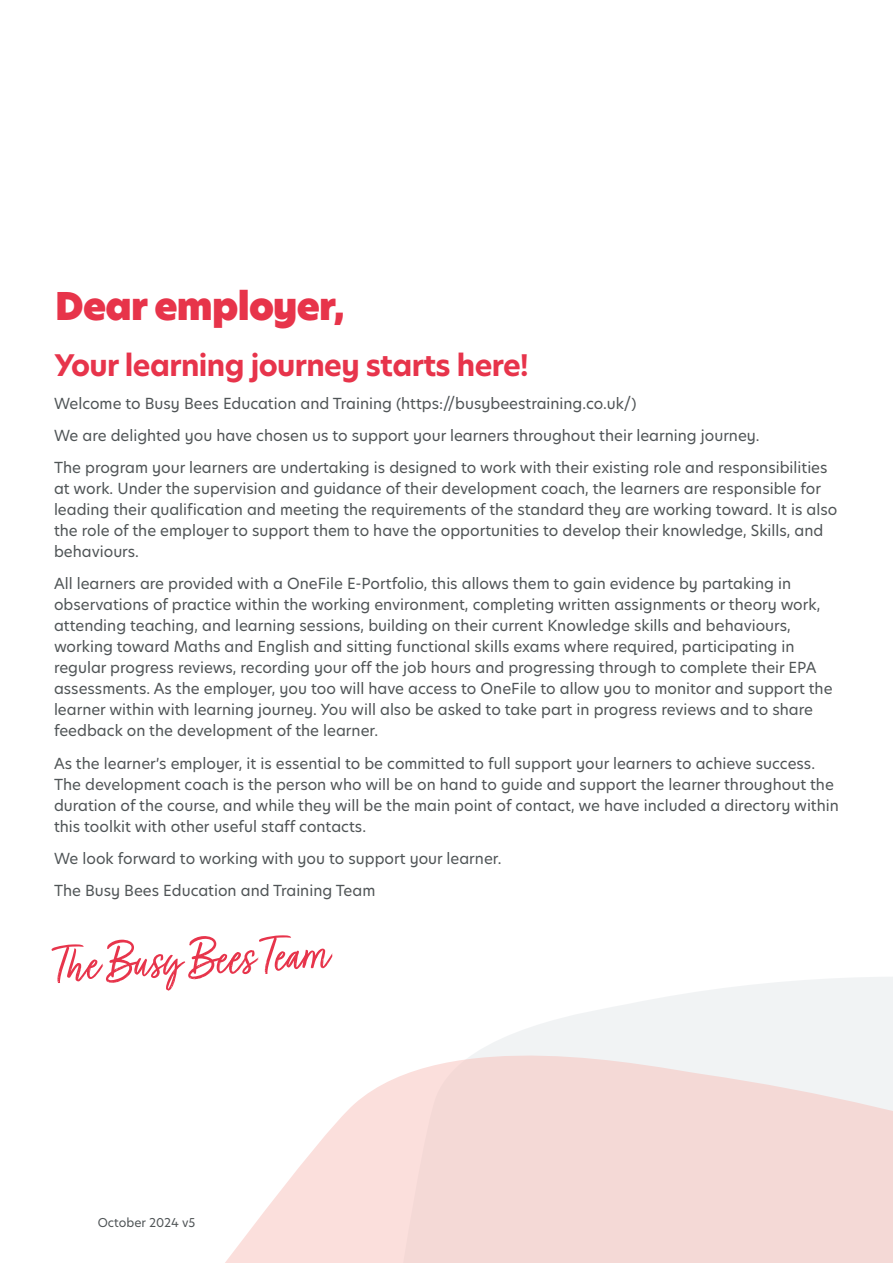
<style>
.page{position:relative;width:893px;height:1263px;background:#fff}
.page>*{position:absolute;margin:0;border:0;box-sizing:border-box;transform-origin:0 0}
.t1{font:56.25px "Turbinado Light Pro";color:#e7344b}
.t2{font:37.5px "Hero Junior Super";letter-spacing:-.02em;color:#e7344a}
.t3{font:700 29.1px "Hero Junior";letter-spacing:-.02em;color:#e7344b}
.t4{font:15px/21px "Hero Junior";color:#4f5456}
.t5{font:12px "Hero Junior";color:#4f5456}
</style>
<div class="page">
<svg style="left:549px;top:977px;width:344px;height:45px;fill:#f1f3f4"></svg>
<svg style="left:225px;top:1022px;width:668px;height:241px;fill:#f4d9d6"></svg>
<h2 class="t2" style="left:55px;top:280px;width:291px">Dear employer,</h2>
<h3 class="t3" style="left:54px;top:346px;width:476px">Your learning journey starts here!</h3>
<p class="t4" style="left:54px;top:387px;width:775px;line-height:32.2px">Welcome to Busy Bees Education and Training (https://busybeestraining.co.uk/)<br>We are delighted you have chosen us to support your learners throughout their learning journey.<br>The program your learners are undertaking is designed to work with their existing role and responsibilities</p>
<p class="t4" style="left:54px;top:478px;width:785px">at work. Under the supervision and guidance of their development coach, the learners are responsible for leading their qualification and meeting the requirements of the standard they are working toward. It is also the role of the employer to support them to have the opportunities to develop their knowledge, Skills, and behaviours.</p>
<p class="t4" style="left:54px;top:573px;width:780px">All learners are provided with a OneFile E-Portfolio, this allows them to gain evidence by partaking in observations of practice within the working environment, completing written assignments or theory work, attending teaching, and learning sessions, building on their current Knowledge skills and behaviours, working toward Maths and English and sitting functional skills exams where required, participating in regular progress reviews, recording your off the job hours and progressing through to complete their EPA assessments. As the employer, you too will have access to OneFile to allow you to monitor and support the learner within with learning journey. You will also be asked to take part in progress reviews and to share feedback on the development of the learner.</p>
<p class="t4" style="left:54px;top:752px;width:786px">As the learner’s employer, it is essential to be committed to full support your learners to achieve success.<br>The development coach is the person who will be on hand to guide and support the learner throughout the duration of the course, and while they will be the main point of contact, we have included a directory within this toolkit with other useful staff contacts.</p>
<p class="t4" style="left:54px;top:842px;width:449px;line-height:32.2px">We look forward to working with you to support your learner.<br>The Busy Bees Education and Training Team</p>
<h1 class="t1" style="left:52px;top:936px;width:276px;rotate:-3deg">The Busy Bees Team</h1>
<p class="t5" style="left:98px;top:1215px;width:99px">October 2024 v5</p>
</div>
